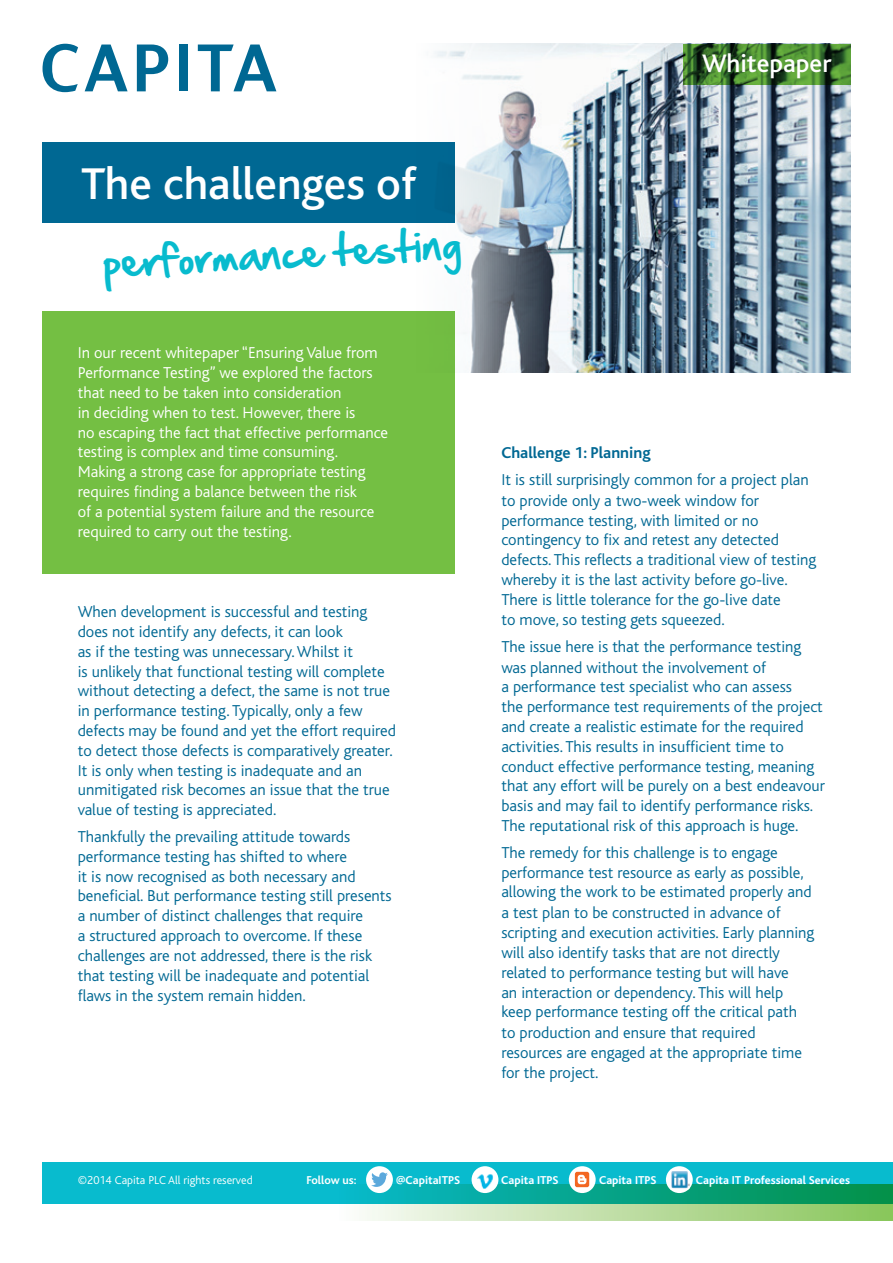
<style>
.page{position:relative;width:893px;height:1263px;background:#fff}
.page>*{position:absolute;margin:0;border:0;box-sizing:border-box;transform-origin:0 0}
.t1{font:500 46.5px "Bliss";color:#fff}
.t2{font:37.5px "Hand Of Sean";color:#08bbce}
.t3{font:500 26.4px "Bliss";color:#fff}
.t4{font:300 16.5px/20px "Bliss";color:#006893}
.t5{font:300 16.5px/19.8px "Bliss";color:#fff}
.t6{font:700 16.5px "Bliss";color:#006893}
.t7{font:700 12px "Bliss";color:#fff}
.t8{font:300 12px "Bliss";color:#fff}
</style>
<div class="page">
<img style="left:403px;top:44px;width:447px;height:328px">
<svg style="left:683px;top:44px;width:167px;height:40px;background:#3f752c"></svg>
<div style="left:43px;top:143px;width:412px;height:80px;background:#006893"></div>
<div style="left:43px;top:312px;width:412px;height:262px;background:#74bf43"></div>
<div style="left:336px;top:1184px;width:557px;height:36px;background:linear-gradient(to right,#fcfbfa,#87c458)"></div>
<svg style="left:43px;top:1163px;width:850px;height:41px;background:#07b3b7"></svg>
<svg style="left:666px;top:1166px;width:27px;height:27px"></svg>
<img style="left:670px;top:1170px;width:20px;height:19px">
<div style="left:366px;top:1166px;width:27px;height:27px;background:#fff;border-radius:50%"></div>
<svg style="left:371px;top:1172px;width:17px;height:15px"></svg>
<div style="left:472px;top:1166px;width:26px;height:27px;background:#fff;border-radius:50%"></div>
<img style="left:477px;top:1174px;width:16px;height:15px">
<svg style="left:569px;top:1166px;width:27px;height:27px"></svg>
<svg style="left:575px;top:1172px;width:14px;height:15px"></svg>
<svg style="left:578px;top:1175px;width:8px;height:9px"></svg>
<svg style="left:137px;top:45px;width:31px;height:46px"></svg>
<div style="left:179px;top:45px;width:9px;height:46px;background:#006893"></div>
<svg style="left:43px;top:44px;width:35px;height:48px"></svg>
<svg style="left:85px;top:45px;width:43px;height:46px"></svg>
<svg style="left:198px;top:45px;width:78px;height:46px"></svg>
<h1 class="t1" style="left:81px;top:159px;width:337px">The challenges of</h1>
<h2 class="t2" style="left:101px;top:228px;width:361px;rotate:-3deg">performance testing</h2>
<p class="t5" style="left:78px;top:343px;width:312px">In our recent whitepaper “Ensuring Value from Performance Testing” we explored the factors that need to be taken into consideration<br>in deciding when to test. However, there is<br>no escaping the fact that effective performance testing is complex and time consuming.<br>Making a strong case for appropriate testing requires finding a balance between the risk<br>of a potential system failure and the resource required to carry out the testing.</p>
<p class="t4" style="left:78px;top:602px;width:320px">When development is successful and testing does not identify any defects, it can look<br>as if the testing was unnecessary. Whilst it<br>is unlikely that functional testing will complete without detecting a defect, the same is not true in performance testing. Typically, only a few defects may be found and yet the effort required to detect those defects is comparatively greater.<br>It is only when testing is inadequate and an unmitigated risk becomes an issue that the true value of testing is appreciated.</p>
<p class="t4" style="left:78px;top:827px;width:316px">Thankfully the prevailing attitude towards performance testing has shifted to where<br>it is now recognised as both necessary and beneficial. But performance testing still presents a number of distinct challenges that require<br>a structured approach to overcome. If these challenges are not addressed, there is the risk that testing will be inadequate and potential flaws in the system remain hidden.</p>
<h3 class="t3" style="left:702px;top:50px;width:131px">Whitepaper</h3>
<p class="t6" style="left:501px;top:444px;width:151px">Challenge 1: Planning</p>
<p class="t4" style="left:501px;top:470px;width:316px">It is still surprisingly common for a project plan to provide only a two-week window for performance testing, with limited or no contingency to fix and retest any detected defects. This reflects a traditional view of testing whereby it is the last activity before go-live.</p>
<p class="t4" style="left:501px;top:590px;width:281px">There is little tolerance for the go-live date to move, so testing gets squeezed.</p>
<p class="t4" style="left:501px;top:637px;width:325px">The issue here is that the performance testing was planned without the involvement of<br>a performance test specialist who can assess<br>the performance test requirements of the project and create a realistic estimate for the required activities. This results in insufficient time to conduct effective performance testing, meaning that any effort will be purely on a best endeavour basis and may fail to identify performance risks.<br>The reputational risk of this approach is huge.</p>
<p class="t4" style="left:501px;top:843px;width:315px">The remedy for this challenge is to engage performance test resource as early as possible, allowing the work to be estimated properly and a test plan to be constructed in advance of scripting and execution activities. Early planning will also identify tasks that are not directly related to performance testing but will have<br>an interaction or dependency. This will help keep performance testing off the critical path to production and ensure that required resources are engaged at the appropriate time for the project.</p>
<p class="t8" style="left:78px;top:1174px;width:176px">©2014 Capita PLC All rights reserved</p>
<p class="t7" style="left:306px;top:1174px;width:52px">Follow us:</p>
<p class="t7" style="left:396px;top:1174px;width:65px">@CapitaITPS</p>
<p class="t7" style="left:501px;top:1174px;width:59px">Capita ITPS</p>
<p class="t7" style="left:599px;top:1174px;width:59px">Capita ITPS</p>
<p class="t7" style="left:696px;top:1174px;width:156px">Capita IT Professional Services</p>
</div>
